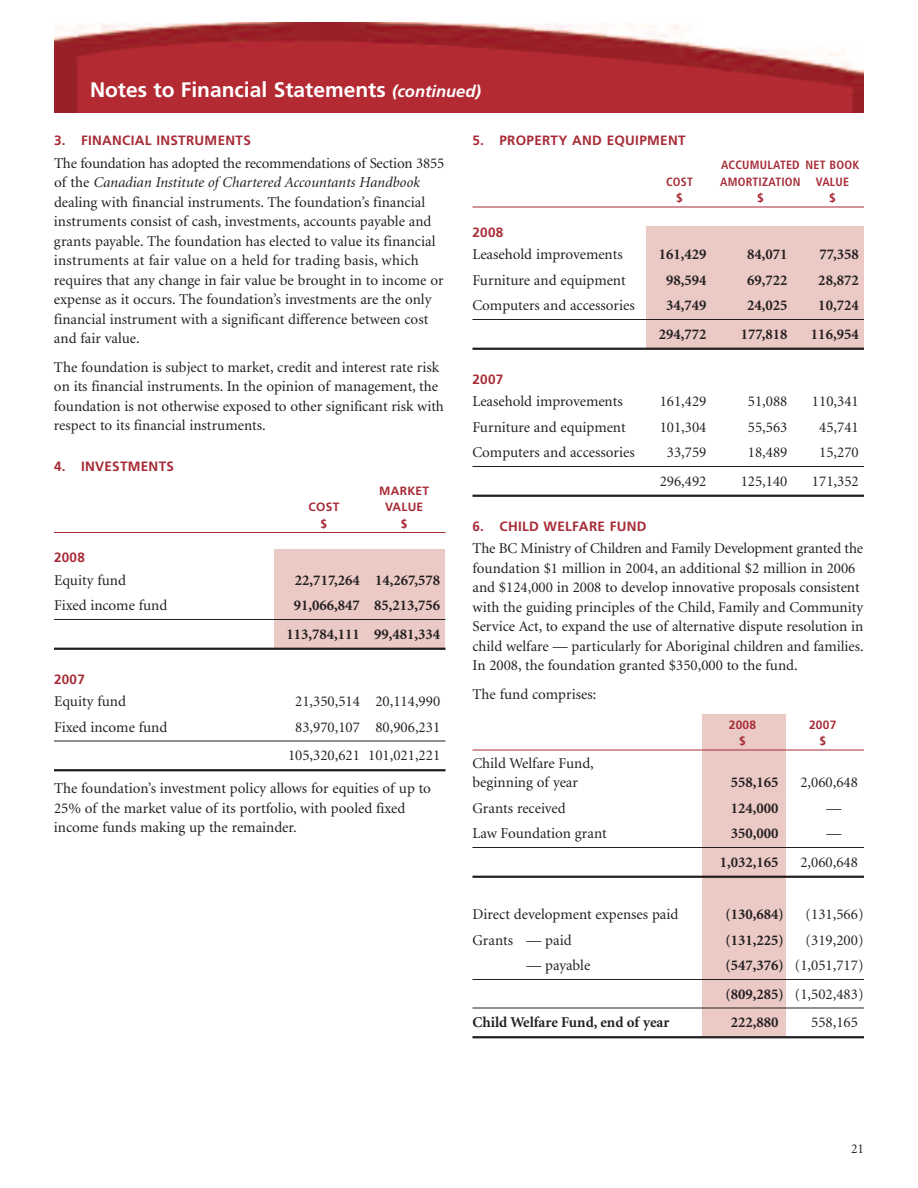
<style>
.page{position:relative;width:918px;height:1188px;background:#fff}
.page>*{position:absolute;margin:0;border:0;box-sizing:border-box;transform-origin:0 0}
.t1{font:700 21px "Frutiger";color:#fff}
.t2{font:15px/19.5px "Minion";color:#231f20}
.t3{font:700 15px/28.5px "Minion";color:#231f20;text-align:center}
.t4{font:700 13.5px "Frutiger";letter-spacing:.02em;color:#a72b36}
.t5{font:13.5px "Minion";color:#231f20}
.t6{font:700 condensed 12px "Frutiger";letter-spacing:.02em;color:#a72b36}
.t7{font:700 12px "Frutiger";letter-spacing:.02em;color:#a72b36}
.s1{font-style:italic;font-size:16.5px}
.s2{font-style:italic}
.s3{font-weight:700}
</style>
<div class="page">
<div style="left:646px;top:226px;width:218px;height:123px;background:#ebcac6"></div>
<div style="left:274px;top:549px;width:172px;height:99px;background:#ebcac6"></div>
<div style="left:702px;top:714px;width:83px;height:324px;background:#ebcac6"></div>
<hr style="left:54px;top:532px;width:392px;height:1px;background:#a72b36">
<hr style="left:54px;top:619px;width:392px;height:1px;background:#231f20">
<hr style="left:54px;top:648px;width:392px;height:2px;background:#231f20">
<hr style="left:54px;top:741px;width:392px;height:1px;background:#231f20">
<hr style="left:54px;top:769px;width:392px;height:2px;background:#231f20">
<hr style="left:472px;top:207px;width:392px;height:1px;background:#a72b36">
<hr style="left:472px;top:319px;width:392px;height:1px;background:#231f20">
<hr style="left:472px;top:348px;width:392px;height:2px;background:#231f20">
<hr style="left:472px;top:466px;width:392px;height:1px;background:#231f20">
<hr style="left:472px;top:495px;width:392px;height:2px;background:#231f20">
<hr style="left:472px;top:750px;width:392px;height:1px;background:#a72b36">
<hr style="left:472px;top:847px;width:392px;height:1px;background:#231f20">
<hr style="left:472px;top:876px;width:392px;height:2px;background:#231f20">
<hr style="left:472px;top:979px;width:392px;height:1px;background:#231f20">
<hr style="left:472px;top:1008px;width:392px;height:1px;background:#231f20">
<hr style="left:472px;top:1036px;width:392px;height:2px;background:#231f20">
<img style="left:54px;top:22px;width:810px;height:90px">
<h1 class="t1" style="left:90px;top:81px;width:393px">Notes to Financial Statements <span class="s1">(continued)</span></h1>
<p class="t4" style="left:54px;top:135px;width:198px">3. FINANCIAL INSTRUMENTS</p>
<p class="t2" style="left:54px;top:154px;width:392px">The foundation has adopted the recommendations of Section 3855 of the <span class="s2">Canadian Institute of Chartered Accountants Handbook </span>dealing with financial instruments. The foundation’s financial instruments consist of cash, investments, accounts payable and grants payable. The foundation has elected to value its financial instruments at fair value on a held for trading basis, which requires that any change in fair value be brought in to income or expense as it occurs. The foundation’s investments are the only financial instrument with a significant difference between cost and fair value.</p>
<p class="t2" style="left:54px;top:358px;width:391px">The foundation is subject to market, credit and interest rate risk on its financial instruments. In the opinion of management, the foundation is not otherwise exposed to other significant risk with respect to its financial instruments.</p>
<p class="t4" style="left:54px;top:460px;width:122px">4. INVESTMENTS</p>
<p class="t7" style="left:379px;top:486px;width:51px">MARKET</p>
<p class="t7" style="left:309px;top:502px;width:32px">COST</p>
<p class="t7" style="left:385px;top:502px;width:40px">VALUE</p>
<p class="t7" style="left:321px;top:519px;width:8px">$</p>
<p class="t7" style="left:401px;top:519px;width:8px">$</p>
<p class="t4" style="left:54px;top:552px;width:32px">2008</p>
<p class="t2" style="left:54px;top:571px;width:74px">Equity fund</p>
<p class="t3" style="left:295px;top:567px;width:147px">22,717,264 14,267,578</p>
<p class="t2" style="left:54px;top:597px;width:115px">Fixed income fund</p>
<p class="t3" style="left:287px;top:592px;width:155px">91,066,847 85,213,756<br>113,784,111 99,481,334</p>
<p class="t4" style="left:54px;top:674px;width:32px">2007</p>
<p class="t2" style="left:54px;top:693px;width:74px">Equity fund</p>
<p class="t2" style="left:295px;top:693px;width:147px">21,350,514 20,114,990</p>
<p class="t2" style="left:54px;top:718px;width:115px">Fixed income fund</p>
<p class="t2" style="left:288px;top:714px;width:154px;line-height:28.5px;text-align:center">83,970,107 80,906,231<br>105,320,621 101,021,221</p>
<p class="t2" style="left:54px;top:780px;width:379px">The foundation’s investment policy allows for equities of up to<br>25% of the market value of its portfolio, with pooled fixed income funds making up the remainder.</p>
<p class="t4" style="left:472px;top:135px;width:215px">5. PROPERTY AND EQUIPMENT</p>
<p class="t6" style="left:721px;top:160px;width:140px">ACCUMULATED NET BOOK</p>
<p class="t6" style="left:666px;top:177px;width:28px">COST</p>
<p class="t6" style="left:720px;top:177px;width:82px">AMORTIZATION</p>
<p class="t6" style="left:816px;top:177px;width:35px">VALUE</p>
<p class="t7" style="left:676px;top:193px;width:8px">$</p>
<p class="t7" style="left:757px;top:193px;width:8px">$</p>
<p class="t7" style="left:829px;top:193px;width:8px">$</p>
<p class="t4" style="left:472px;top:226px;width:32px">2008</p>
<p class="t2" style="left:472px;top:246px;width:152px">Leasehold improvements</p>
<p class="t3" style="left:659px;top:241px;width:49px">161,429</p>
<p class="t3" style="left:747px;top:241px;width:42px">84,071</p>
<p class="t3" style="left:819px;top:241px;width:41px">77,358</p>
<p class="t2" style="left:473px;top:271px;width:155px">Furniture and equipment</p>
<p class="t3" style="left:666px;top:267px;width:42px">98,594</p>
<p class="t3" style="left:747px;top:267px;width:42px">69,722</p>
<p class="t3" style="left:818px;top:267px;width:42px">28,872</p>
<p class="t2" style="left:472px;top:297px;width:164px">Computers and accessories</p>
<p class="t3" style="left:666px;top:292px;width:42px">34,749</p>
<p class="t3" style="left:747px;top:292px;width:42px">24,025</p>
<p class="t3" style="left:818px;top:292px;width:42px">10,724</p>
<p class="t3" style="left:659px;top:321px;width:49px">294,772</p>
<p class="t3" style="left:741px;top:321px;width:48px">177,818</p>
<p class="t3" style="left:811px;top:321px;width:49px">116,954</p>
<p class="t4" style="left:472px;top:374px;width:32px">2007</p>
<p class="t2" style="left:472px;top:393px;width:152px">Leasehold improvements</p>
<p class="t2" style="left:660px;top:393px;width:48px">161,429</p>
<p class="t2" style="left:748px;top:393px;width:41px">51,088</p>
<p class="t2" style="left:812px;top:393px;width:48px">110,341</p>
<p class="t2" style="left:473px;top:418px;width:155px">Furniture and equipment</p>
<p class="t2" style="left:660px;top:418px;width:48px">101,304</p>
<p class="t2" style="left:748px;top:418px;width:41px">55,563</p>
<p class="t2" style="left:819px;top:418px;width:41px">45,741</p>
<p class="t2" style="left:472px;top:444px;width:164px">Computers and accessories</p>
<p class="t2" style="left:667px;top:444px;width:41px">33,759</p>
<p class="t2" style="left:748px;top:444px;width:41px">18,489</p>
<p class="t2" style="left:819px;top:444px;width:41px">15,270</p>
<p class="t2" style="left:660px;top:472px;width:48px">296,492</p>
<p class="t2" style="left:741px;top:472px;width:48px">125,140</p>
<p class="t2" style="left:812px;top:472px;width:48px">171,352</p>
<p class="t4" style="left:472px;top:520px;width:176px">6. CHILD WELFARE FUND</p>
<p class="t2" style="left:472px;top:540px;width:393px">The BC Ministry of Children and Family Development granted the foundation $1 million in 2004, an additional $2 million in 2006 and $124,000 in 2008 to develop innovative proposals consistent with the guiding principles of the Child, Family and Community Service Act, to expand the use of alternative dispute resolution in child welfare — particularly for Aboriginal children and families.<br>In 2008, the foundation granted $350,000 to the fund.</p>
<p class="t2" style="left:473px;top:685px;width:125px">The fund comprises:</p>
<p class="t7" style="left:729px;top:720px;width:29px">2008</p>
<p class="t7" style="left:809px;top:720px;width:29px">2007</p>
<p class="t7" style="left:739px;top:736px;width:8px">$</p>
<p class="t7" style="left:819px;top:736px;width:8px">$</p>
<p class="t2" style="left:472px;top:754px;width:123px">Child Welfare Fund, beginning of year</p>
<p class="t3" style="left:731px;top:769px;width:49px">558,165</p>
<p class="t2" style="left:800px;top:774px;width:59px">2,060,648</p>
<p class="t2" style="left:473px;top:799px;width:95px">Grants received</p>
<p class="t3" style="left:731px;top:795px;width:49px">124,000</p>
<p class="t2" style="left:827px;top:799px;width:16px">—</p>
<p class="t2" style="left:472px;top:825px;width:136px">Law Foundation grant</p>
<p class="t3" style="left:731px;top:820px;width:49px">350,000</p>
<p class="t2" style="left:827px;top:825px;width:16px">—</p>
<p class="t3" style="left:720px;top:849px;width:60px">1,032,165</p>
<p class="t2" style="left:800px;top:853px;width:59px">2,060,648</p>
<p class="t2" style="left:472px;top:906px;width:207px">Direct development expenses paid</p>
<p class="t3" style="left:725px;top:901px;width:60px">(130,684)</p>
<p class="t2" style="left:806px;top:906px;width:59px">(131,566)</p>
<p class="t2" style="left:472px;top:931px;width:101px">Grants — paid</p>
<p class="t3" style="left:725px;top:927px;width:60px">(131,225)</p>
<p class="t2" style="left:806px;top:931px;width:59px">(319,200)</p>
<p class="t2" style="left:526px;top:957px;width:65px">— payable</p>
<p class="t2" style="left:725px;top:952px;width:140px;line-height:28.5px"><span class="s3">(547,376)</span> (1,051,717) <span class="s3">(809,285)</span> (1,502,483)</p>
<p class="t3" style="left:472px;top:1009px;width:199px">Child Welfare Fund, end of year</p>
<p class="t3" style="left:731px;top:1009px;width:49px">222,880</p>
<p class="t2" style="left:811px;top:1014px;width:48px">558,165</p>
<p class="t5" style="left:851px;top:1143px;width:14px">21</p>
</div>
